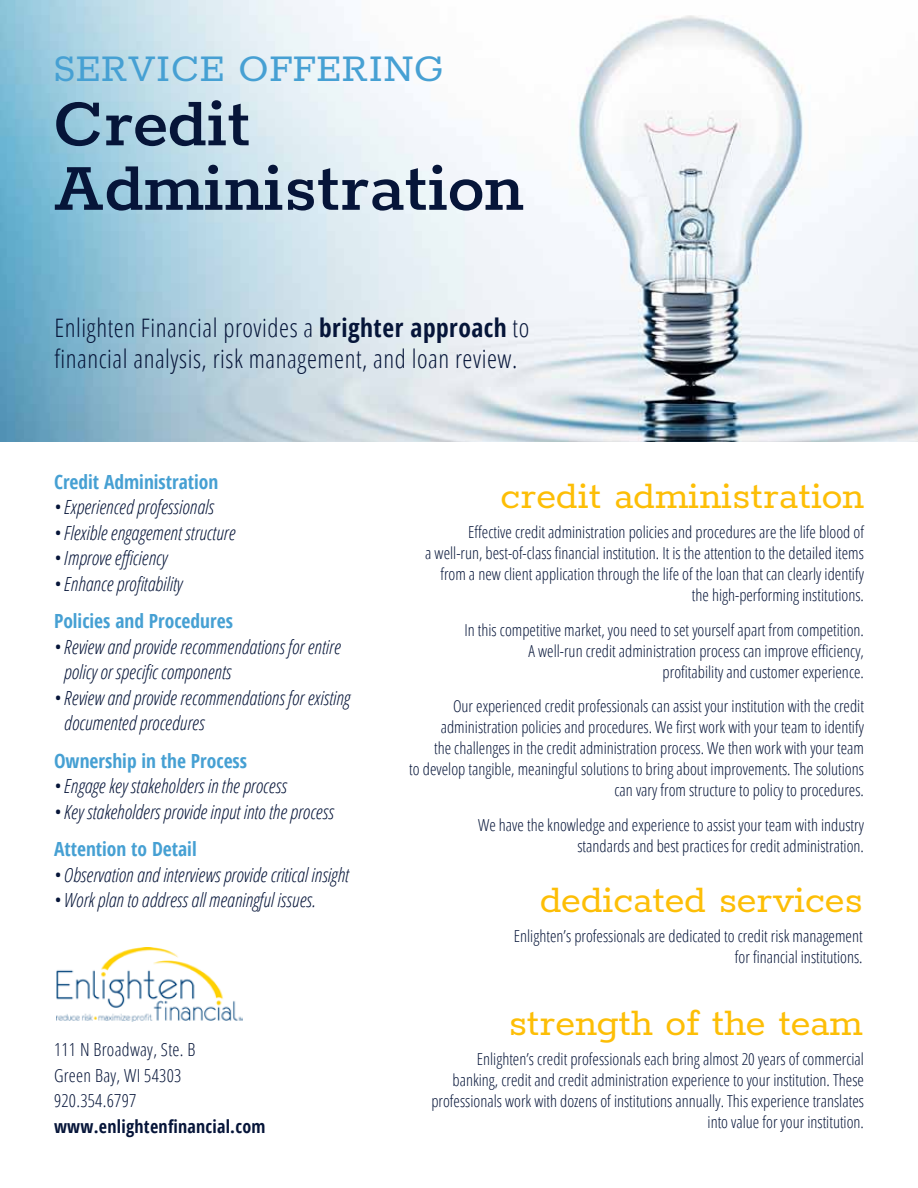
<style>
.page{position:relative;width:918px;height:1188px;background:#fff}
.page>*{position:absolute;margin:0;border:0;box-sizing:border-box;transform-origin:0 0}
.t1{font:600 75px/64.5px "Rokkitt";color:#061539}
.t2{font:43.5px "Rokkitt";color:#46a0d3}
.t3{font:42px "Rokkitt";color:#fdbe06}
.t4{font:300 condensed 25.5px/31.5px "Open Sans";letter-spacing:.02em;color:#061539}
.t5{font:italic 300 condensed 19.5px/25.5px "Open Sans";color:#061539}
.t6{font:700 condensed 19.5px "Open Sans";color:#46a0d3}
.t7{font:300 condensed 18px/25.5px "Open Sans";letter-spacing:.015em;color:#061539}
.t8{font:700 condensed 18px "Open Sans";letter-spacing:.015em;color:#061539}
.t9{font:300 condensed 16.5px/21px "Open Sans";color:#061539;text-align:right}
.s1{font-weight:700}
</style>
<div class="page">
<img style="left:0;top:0;width:918px;height:442px">
<img style="left:57px;top:947px;width:186px;height:74px">
<h2 class="t2" style="left:53px;top:39px;width:392px">SERVICE OFFERING</h2>
<h1 class="t1" style="left:53px;top:86px;width:472px">Credit<br>Administration</h1>
<h3 class="t4" style="left:54px;top:311px;width:476px">Enlighten Financial provides a <span class="s1">brighter approach</span> to financial analysis, risk management, and loan review.</h3>
<p class="t6" style="left:54px;top:468px;width:166px">Credit Administration</p>
<p class="t5" style="left:54px;top:494px;width:161px">• Experienced professionals</p>
<p class="t5" style="left:54px;top:519px;width:183px">• Flexible engagement structure</p>
<p class="t5" style="left:54px;top:545px;width:115px">• Improve efficiency</p>
<p class="t5" style="left:54px;top:570px;width:130px">• Enhance profitability</p>
<p class="t6" style="left:54px;top:607px;width:181px">Policies and Procedures</p>
<p class="t5" style="left:64px;top:633px;width:278px;text-indent:-10px">• Review and provide recommendations for entire policy or specific components</p>
<p class="t5" style="left:64px;top:684px;width:288px;text-indent:-10px">• Review and provide recommendations for existing documented procedures</p>
<p class="t6" style="left:54px;top:747px;width:195px">Ownership in the Process</p>
<p class="t5" style="left:54px;top:773px;width:234px">• Engage key stakeholders in the process</p>
<p class="t5" style="left:54px;top:798px;width:281px">• Key stakeholders provide input into the process</p>
<p class="t6" style="left:54px;top:835px;width:144px">Attention to Detail</p>
<p class="t5" style="left:54px;top:861px;width:296px">• Observation and interviews provide critical insight</p>
<p class="t5" style="left:54px;top:887px;width:263px">• Work plan to address all meaningful issues.</p>
<p class="t7" style="left:54px;top:1036px;width:143px">111 N Broadway, Ste. B<br>Green Bay, WI 54303<br>920.354.6797</p>
<p class="t8" style="left:54px;top:1113px;width:213px">www.enlightenfinancial.com</p>
<h3 class="t3" style="left:501px;top:468px;width:365px">credit administration</h3>
<p class="t9" style="left:425px;top:521px;width:440px">Effective credit administration policies and procedures are the life blood of<br>a well-run, best-of-class financial institution. It is the attention to the detailed items from a new client application through the life of the loan that can clearly identify the high-performing institutions.</p>
<p class="t9" style="left:464px;top:619px;width:401px">In this competitive market, you need to set yourself apart from competition.<br>A well-run credit administration process can improve efficiency, profitability and customer experience.</p>
<p class="t9" style="left:409px;top:695px;width:456px">Our experienced credit professionals can assist your institution with the credit administration policies and procedures. We first work with your team to identify<br>the challenges in the credit administration process. We then work with your team<br>to develop tangible, meaningful solutions to bring about improvements. The solutions can vary from structure to policy to procedures.</p>
<p class="t9" style="left:478px;top:814px;width:387px">We have the knowledge and experience to assist your team with industry standards and best practices for credit administration.</p>
<h3 class="t3" style="left:540px;top:872px;width:324px">dedicated services</h3>
<p class="t9" style="left:514px;top:925px;width:350px">Enlighten’s professionals are dedicated to credit risk management for financial institutions.</p>
<h3 class="t3" style="left:509px;top:995px;width:355px">strength of the team</h3>
<p class="t9" style="left:431px;top:1048px;width:434px">Enlighten’s credit professionals each bring almost 20 years of commercial banking, credit and credit administration experience to your institution. These professionals work with dozens of institutions annually. This experience translates into value for your institution.</p>
</div>
